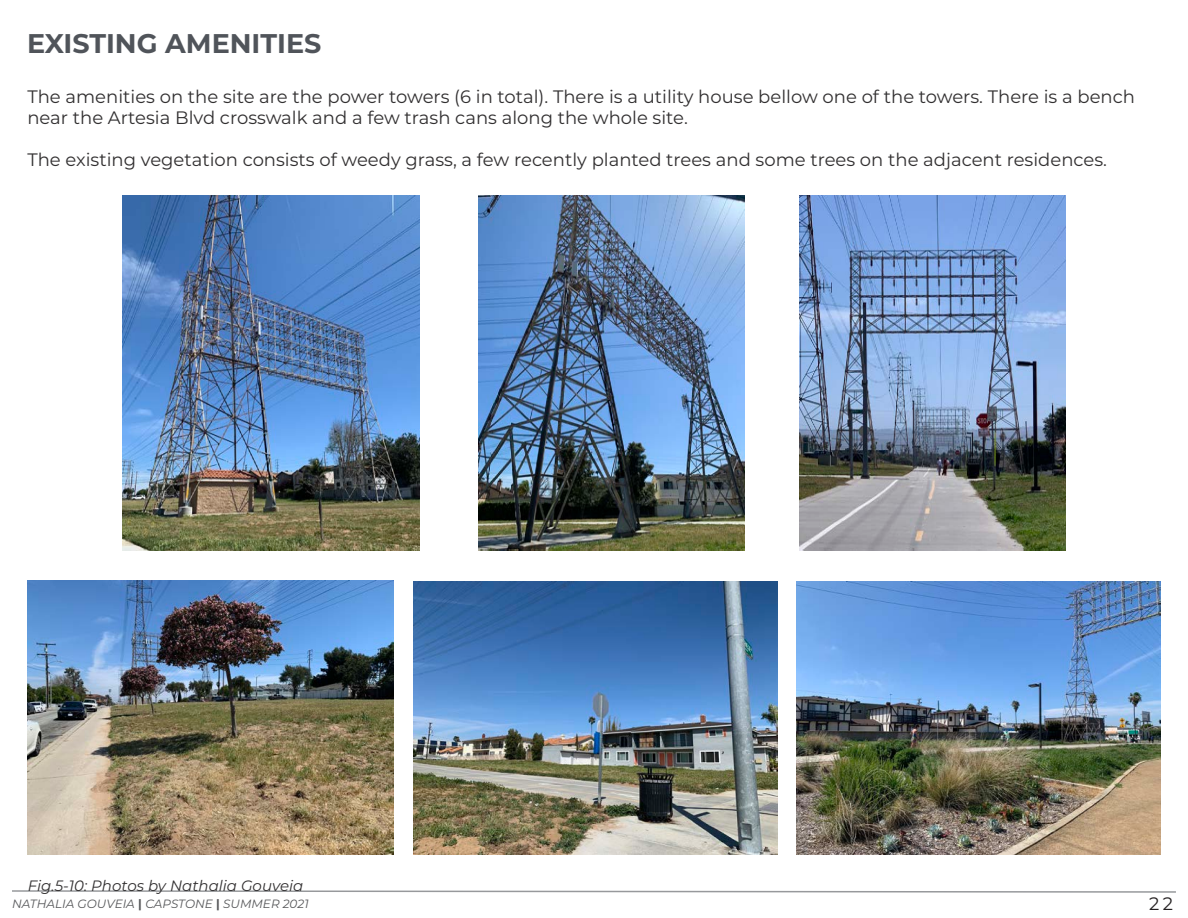
<style>
.page{position:relative;width:1188px;height:918px;background:#fff}
.page>*{position:absolute;margin:0;border:0;box-sizing:border-box;transform-origin:0 0}
.Page_title{font:700 27px "Montserrat";color:#50545a}
.Lower_case_descr__te{font:18px/21px "Montserrat";color:#312f30}
.t1{font:18px "Montserrat";color:#231f20}
.Legend_text{font:italic 15px "Montserrat";color:#312f30}
.t2{font:italic 12px "Montserrat";color:#57585a}
.s1{font-weight:700;font-style:normal}
</style>
<div class="page">
<svg style="left:12px;top:890px;width:1164px;height:3px"></svg>
<img style="left:123px;top:196px;width:296px;height:354px">
<img style="left:28px;top:581px;width:365px;height:274px">
<img style="left:478px;top:195px;width:266px;height:355px">
<img style="left:413px;top:581px;width:365px;height:274px">
<img style="left:796px;top:581px;width:365px;height:273px">
<img style="left:799px;top:196px;width:266px;height:354px">
<p class="Page_title" style="left:27px;top:24px;width:296px">EXISTING AMENITIES</p>
<p class="Lower_case_descr__te" style="left:27px;top:86px;width:1109px">The amenities on the site are the power towers (6 in total). There is a utility house bellow one of the towers. There is a bench near the Artesia Blvd crosswalk and a few trash cans along the whole site.</p>
<p class="Lower_case_descr__te" style="left:27px;top:149px;width:1081px">The existing vegetation consists of weedy grass, a few recently planted trees and some trees on the adjacent residences.</p>
<p class="Legend_text" style="left:28px;top:876px;width:277px">Fig.5-10: Photos by Nathalia Gouveia</p>
<p class="t2" style="left:12px;top:895px;width:298px">NATHALIA GOUVEIA <span class="s1">|</span> CAPSTONE <span class="s1">|</span> SUMMER 2021</p>
<p class="t1" style="left:1149px;top:891px;width:26px">22</p>
</div>
